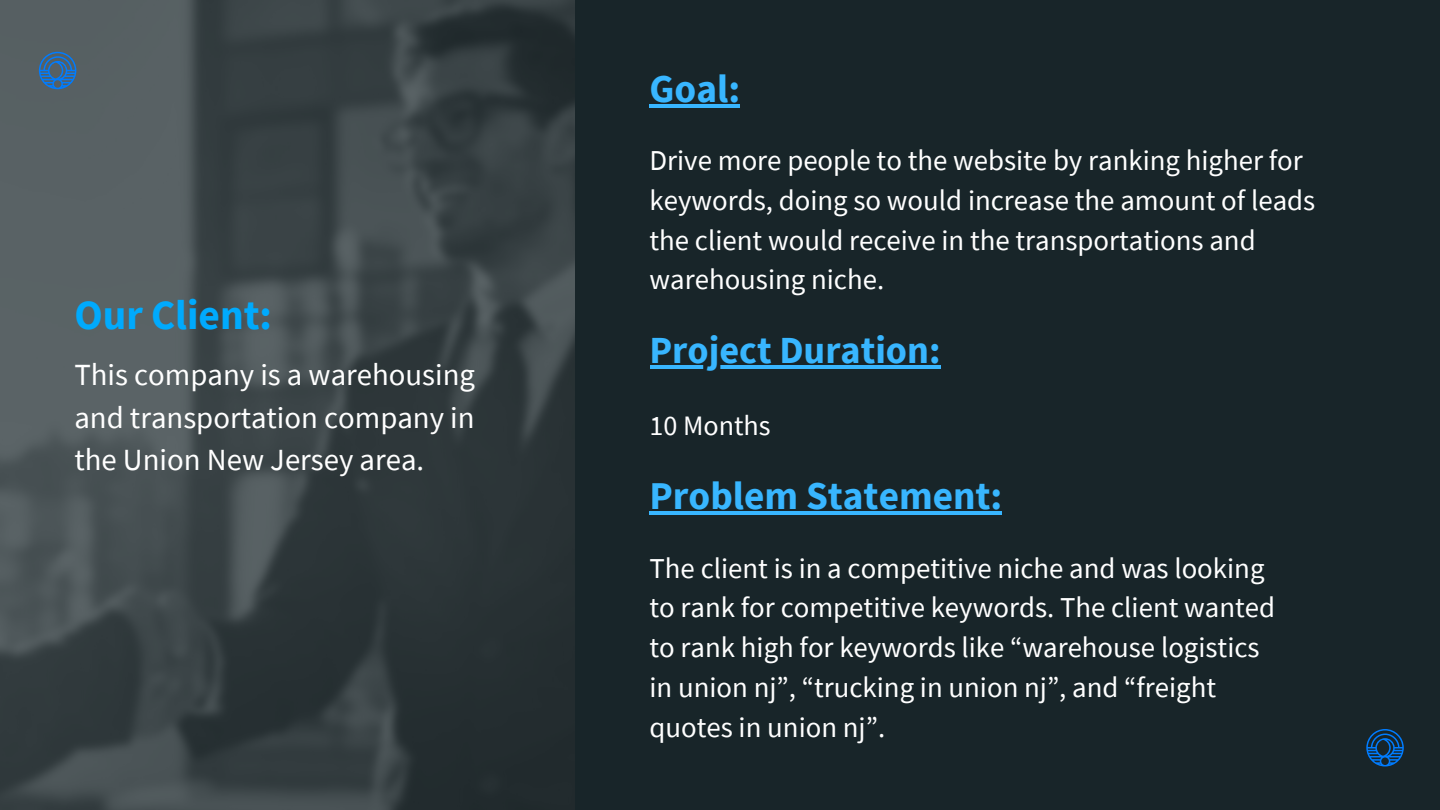
<style>
.page{position:relative;width:1440px;height:810px;background:#182529}
.page>*{position:absolute;margin:0;border:0;box-sizing:border-box;transform-origin:0 0}
.t1{font:700 41.5px "Source Sans Pro";color:#00aafd}
.t2{font:700 39.3px "Source Sans Pro";color:#38b6ff}
.t3{font:700 38.2px "Source Sans Pro";color:#38b6ff}
.t4{font:30.8px/42.8px "Source Sans Pro";color:#fff;text-align:justify}
.t5{font:28.8px/39.8px "Source Sans Pro";color:#fff}
.t6{font:28.1px "Source Sans Pro";color:#fff}
</style>
<div class="page">
<img style="left:0;top:0;width:575px;height:810px">
<svg style="left:39px;top:52px;width:37px;height:37px"></svg>
<svg style="left:1366px;top:729px;width:38px;height:37px"></svg>
<hr style="left:650px;top:104px;width:90px;height:4px;background:#38b6ff">
<hr style="left:650px;top:511px;width:352px;height:4px;background:#38b6ff">
<hr style="left:650px;top:365px;width:290px;height:3px;background:#38b6ff">
<h1 class="t1" style="left:74px;top:287px;width:199px">Our Client:</h1>
<p class="t4" style="left:74px;top:353px;width:402px">This company is a warehousing and transportation company in the Union New Jersey area.</p>
<h2 class="t2" style="left:650px;top:62px;width:92px">Goal:</h2>
<p class="t5" style="left:650px;top:140px;width:667px">Drive more people to the website by ranking higher for keywords, doing so would increase the amount of leads the client would receive in the transportations and warehousing niche.</p>
<h3 class="t3" style="left:650px;top:324px;width:292px">Project Duration:</h3>
<p class="t6" style="left:650px;top:408px;width:123px">10 Months</p>
<h2 class="t2" style="left:650px;top:469px;width:354px">Problem Statement:</h2>
<p class="t5" style="left:650px;top:548px;width:627px">The client is in a competitive niche and was looking to rank for competitive keywords. The client wanted to rank high for keywords like “warehouse logistics in union nj”, “trucking in union nj”, and “freight quotes in union nj”.</p>
</div>
